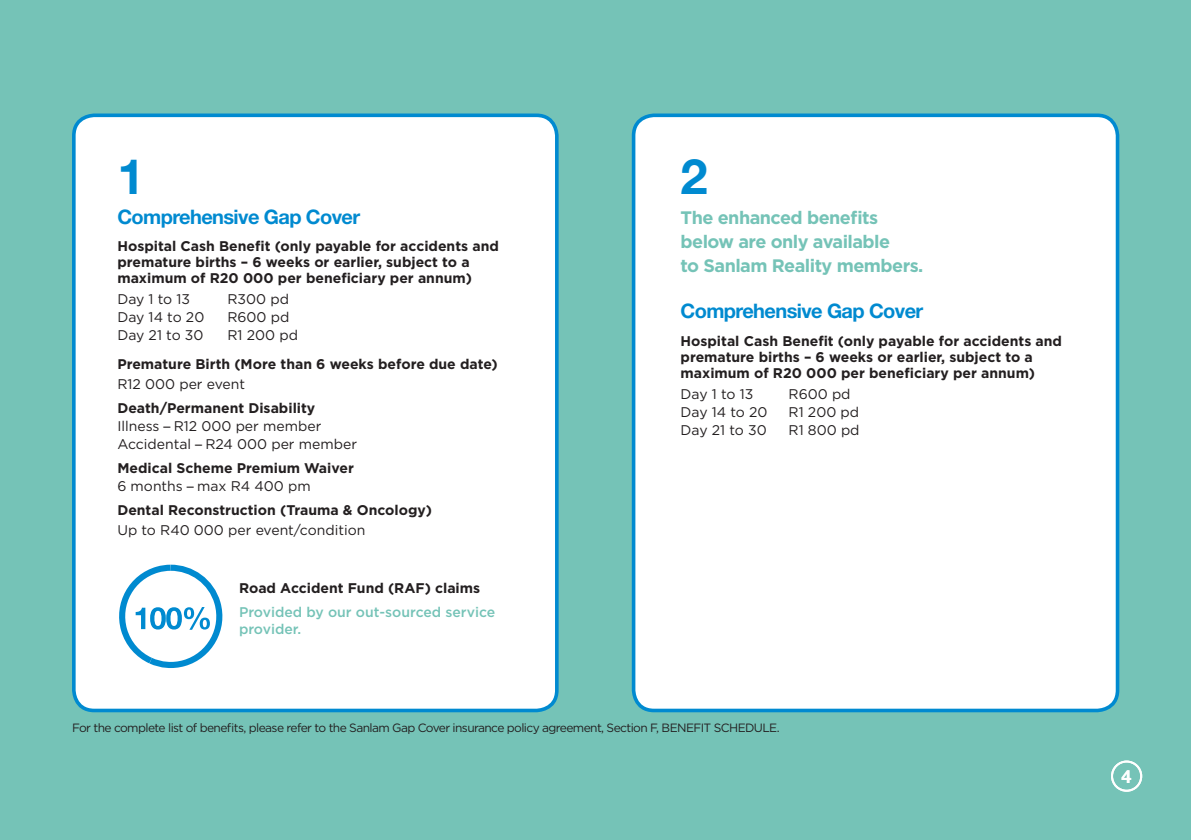
<style>
.page{position:relative;width:1191px;height:840px;background:#fff}
.page>*{position:absolute;margin:0;border:0;box-sizing:border-box;transform-origin:0 0}
.t1{font:700 49px "Helvetica Neue LT Std";color:#008ad0}
.t2{font:700 20px "Helvetica Neue LT Std";letter-spacing:-.03em;color:#008ad0}
.t3{font:700 18px/24px "Gotham HTF";letter-spacing:-.03em;color:#75c3b7}
.t4{font:700 18px "Helvetica Neue";color:#fff}
.t5{font:700 14px/16px "Gotham HTF";color:#231f20}
.t6{font:14px "Gotham HTF";color:#231f20}
.t7{font:500 14px/16.8px "Gotham HTF";color:#75c3b7}
.t8{font:12px "Gotham HTF";letter-spacing:-.05em;color:#231f20}
.s1{font-family:"Helvetica Neue"}
.s2{font-weight:400}
.s3{font-family:"Helvetica Neue";font-weight:400}
</style>
<div class="page">
<div style="left:0;top:0;width:1191px;height:839px;background:#75c3b7"></div>
<div style="left:1111px;top:760px;width:31px;height:31px;border:2px solid #fff;border-radius:50%"></div>
<div style="left:74px;top:115px;width:483px;height:595px;background:#fff;border-radius:20px"></div>
<div style="left:72px;top:113px;width:486px;height:598px;border:4px solid #008ad0;border-radius:20px"></div>
<div style="left:633px;top:115px;width:484px;height:595px;background:#fff;border-radius:20px"></div>
<div style="left:632px;top:113px;width:487px;height:598px;border:4px solid #008ad0;border-radius:20px"></div>
<svg style="left:119px;top:564px;width:104px;height:104px"></svg>
<p class="t1" style="left:117px;top:146px;width:29px">1</p>
<p class="t2" style="left:117px;top:204px;width:244px">Comprehensive Gap Cover</p>
<p class="t5" style="left:117px;top:237px;width:383px">Hospital Cash Benefit (only payable for accidents and premature births – 6 weeks or earlier, subject to a maximum of R20 000 per beneficiary per annum)</p>
<p class="t6" style="left:117px;top:291px;width:74px">Day 1 to 13</p>
<p class="t6" style="left:227px;top:291px;width:63px">R300 pd</p>
<p class="t6" style="left:117px;top:309px;width:88px">Day 14 to 20</p>
<p class="t6" style="left:227px;top:309px;width:63px">R600 pd</p>
<p class="t6" style="left:117px;top:327px;width:88px">Day 21 to 30</p>
<p class="t6" style="left:227px;top:327px;width:72px">R1 200 pd</p>
<p class="t5" style="left:117px;top:356px;width:382px">Premature Birth (More than 6 weeks before due date)</p>
<p class="t6" style="left:117px;top:376px;width:129px">R12 000 per event</p>
<p class="t5" style="left:117px;top:399px;width:199px">Death/Permanent Disability</p>
<p class="t6" style="left:117px;top:418px;width:205px">Illness <span class="s1">–</span> R12 000 per member</p>
<p class="t6" style="left:117px;top:436px;width:241px">Accidental <span class="s1">–</span> R24 000 per member</p>
<p class="t5" style="left:117px;top:458px;width:238px;line-height:18px">Medical Scheme Premium Waiver<br><span class="s2">6 months</span> <span class="s3">–</span> <span class="s2">max R4 400 pm</span></p>
<p class="t5" style="left:117px;top:499px;width:316px;line-height:20px">Dental Reconstruction (Trauma &amp; Oncology)<br><span class="s2">Up to R40 000 per event/condition</span></p>
<p class="t5" style="left:239px;top:579px;width:243px">Road Accident Fund (RAF) claims</p>
<p class="t7" style="left:239px;top:603px;width:258px">Provided by our out-sourced service provider.</p>
<p class="t1" style="left:680px;top:146px;width:29px">2</p>
<p class="t3" style="left:680px;top:205px;width:211px">The enhanced benefits below are only available</p>
<p class="t3" style="left:680px;top:253px;width:244px">to Sanlam Reality members.</p>
<p class="t2" style="left:680px;top:299px;width:244px">Comprehensive Gap Cover</p>
<p class="t5" style="left:680px;top:332px;width:383px">Hospital Cash Benefit (only payable for accidents and premature births – 6 weeks or earlier, subject to a maximum of R20 000 per beneficiary per annum)</p>
<p class="t6" style="left:680px;top:385px;width:74px">Day 1 to 13</p>
<p class="t6" style="left:788px;top:385px;width:63px">R600 pd</p>
<p class="t6" style="left:680px;top:403px;width:88px">Day 14 to 20</p>
<p class="t6" style="left:788px;top:403px;width:72px">R1 200 pd</p>
<p class="t6" style="left:680px;top:421px;width:88px">Day 21 to 30</p>
<p class="t6" style="left:788px;top:421px;width:72px">R1 800 pd</p>
<p class="t8" style="left:72px;top:720px;width:709px">For the complete list of benefits, please refer to the Sanlam Gap Cover insurance policy agreement, Section F, BENEFIT SCHEDULE.</p>
<p class="t4" style="left:1121px;top:761px;width:12px">4</p>
</div>
